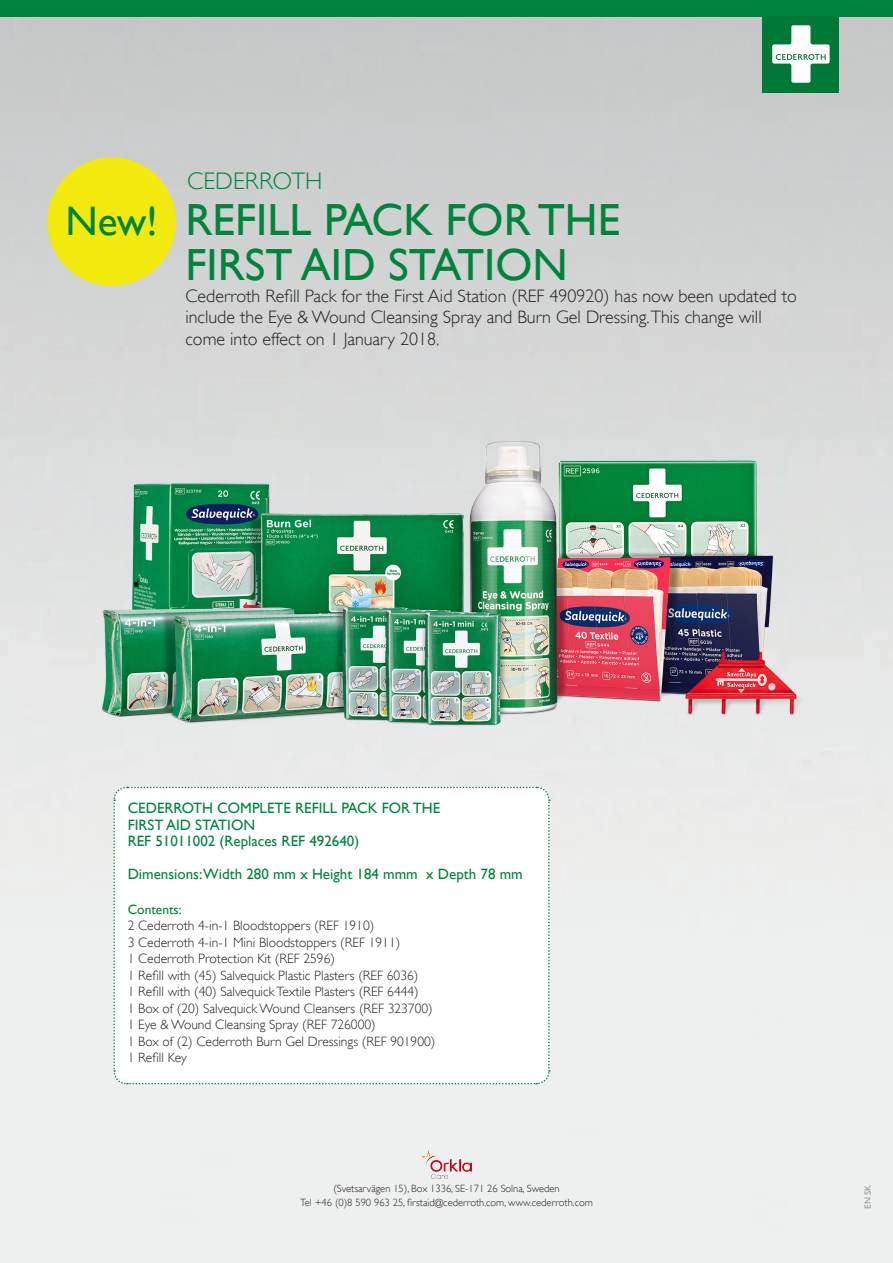
<style>
.page{position:relative;width:893px;height:1263px;background:#fff}
.page>*{position:absolute;margin:0;border:0;box-sizing:border-box;transform-origin:0 0}
.t1{font:45px "Gill Sans";color:#00843d}
.t2{font:41.25px "Gill Sans";color:#00843d}
.t3{font:300 24px "Gill Sans";letter-spacing:.005em;color:#00843d}
.t4{font:300 18px/21.6px "Gill Sans";color:#231f20}
.t5{font:15px "Gill Sans";color:#00843d}
.t6{font:300 13.5px "Gill Sans";color:#231f20}
.t7{font:13.5px "Gill Sans";color:#00843d}
.t8{font:300 10.5px "Gill Sans";color:#231f20}
.t9{font:9px "Gill Sans";color:#939598}
</style>
<div class="page">
<img style="left:0;top:17px;width:893px;height:1246px">
<div style="left:0;top:0;width:893px;height:17px;background:#00843d"></div>
<div style="left:763px;top:16px;width:76px;height:76px;background:#007836"></div>
<svg style="left:772px;top:25px;width:58px;height:58px"></svg>
<div style="left:47px;top:157px;width:129px;height:129px;background:#f2ea0c;border-radius:50%"></div>
<img style="left:84px;top:431px;width:735px;height:351px">
<img style="left:422px;top:1150px;width:49px;height:28px">
<svg style="left:113px;top:786px;width:437px;height:299px"></svg>
<p class="t3" style="left:187px;top:168px;width:137px">CEDERROTH</p>
<p class="t2" style="left:66px;top:197px;width:94px">New!</p>
<p class="t1" style="left:185px;top:193px;width:436px">REFILL PACK FOR THE</p>
<p class="t1" style="left:185px;top:238px;width:384px">FIRST AID STATION</p>
<p class="t4" style="left:185px;top:285px;width:613px">Cederroth Refill Pack for the First Aid Station (REF 490920) has now been updated to include the Eye &amp; Wound Cleansing Spray and Burn Gel Dressing.This change will come into effect on 1 January 2018.</p>
<p class="t5" style="left:128px;top:799px;width:314px">CEDERROTH COMPLETE REFILL PACK FOR THE</p>
<p class="t5" style="left:128px;top:816px;width:129px">FIRST AID STATION</p>
<p class="t5" style="left:128px;top:832px;width:233px">REF 51011002 (Replaces REF 492640)</p>
<p class="t5" style="left:128px;top:865px;width:397px">Dimensions:Width 280 mm x Height 184 mmm x Depth 78 mm</p>
<p class="t7" style="left:128px;top:901px;width:56px">Contents:</p>
<p class="t6" style="left:128px;top:918px;width:248px">2 Cederroth 4-in-1 Bloodstoppers (REF 1910)</p>
<p class="t6" style="left:128px;top:934px;width:274px">3 Cederroth 4-in-1 Mini Bloodstoppers (REF 1911)</p>
<p class="t6" style="left:128px;top:951px;width:209px">1 Cederroth Protection Kit (REF 2596)</p>
<p class="t6" style="left:128px;top:967px;width:292px">1 Refill with (45) Salvequick Plastic Plasters (REF 6036)</p>
<p class="t6" style="left:128px;top:984px;width:293px">1 Refill with (40) Salvequick Textile Plasters (REF 6444)</p>
<p class="t6" style="left:128px;top:1000px;width:306px">1 Box of (20) Salvequick Wound Cleansers (REF 323700)</p>
<p class="t6" style="left:128px;top:1017px;width:250px">1 Eye &amp; Wound Cleansing Spray (REF 726000)</p>
<p class="t6" style="left:128px;top:1033px;width:309px">1 Box of (2) Cederroth Burn Gel Dressings (REF 901900)</p>
<p class="t6" style="left:128px;top:1050px;width:61px">1 Refill Key</p>
<p class="t8" style="left:333px;top:1182px;width:228px">(Svetsarvägen 15), Box 1336, SE-171 26 Solna, Sweden</p>
<p class="t8" style="left:300px;top:1197px;width:294px">Tel +46 (0)8 590 963 25, firstaid@cederroth.com, www.cederroth.com</p>
<p class="t9" style="left:862px;top:1209px;width:26px;rotate:-90deg">EN SK</p>
</div>
